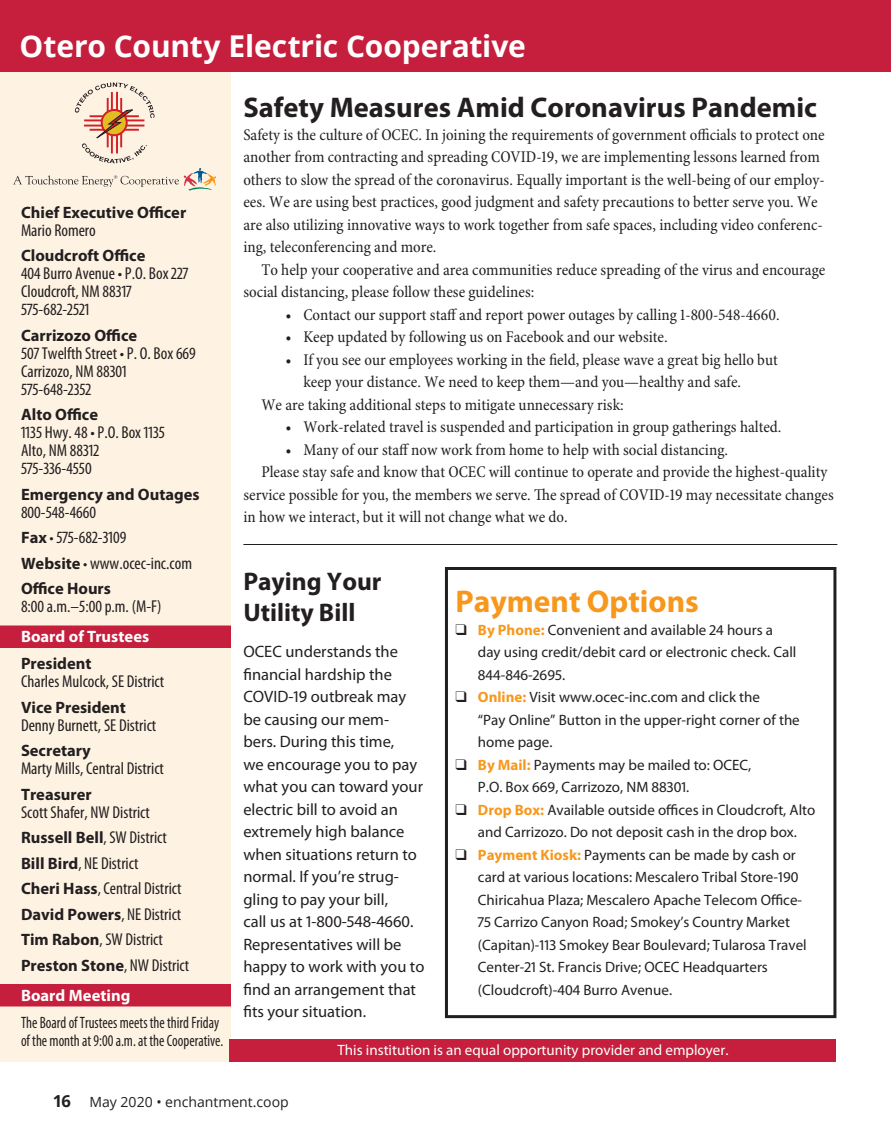
<style>
.page{position:relative;width:891px;height:1134px;background:#fff}
.page>*{position:absolute;margin:0;border:0;box-sizing:border-box;transform-origin:0 0}
.Head_Sans_Bld_18_21{font:700 31.5px "Myriad Pro";color:#f7981d}
.Co-op_Name_Border{font:700 30px "Open Sans";letter-spacing:-.005em;color:#fff}
.Head_Sans_Bld_18_21-2{font:700 28.5px "Myriad Pro";color:#231f20}
.Head_Sans_Bld_18_21-3{font:700 25.5px/31.5px "Myriad Pro";color:#231f20}
.Co-op_Nameplate_Tex{font:condensed 17.25px "Myriad Pro";color:#231f20}
.Co-op_Nameplate_Sub{font:condensed 17.25px "Myriad Pro";color:#231f20}
.Body_Left_11_15{font:condensed 16.5px/22.5px "Minion Pro";color:#231f20}
.Body_Text_Indent_11{font:condensed 16.5px/22.5px "Minion Pro";color:#231f20}
.Body_Left_11_15-2{font:16.5px/22.5px "Myriad Pro";color:#231f20}
.Body_Text_11_15{font:condensed 16.5px/22.5px "Minion Pro";color:#231f20}
.Co-op_Nameplate_Sub-2{font:700 16.5px "Myriad Pro";color:#231f20}
.Co-op_Nameplate_Tex-2{font:condensed 16.5px/18px "Myriad Pro";color:#231f20;scale:.89 1}
.OCEC_Brd_Text_Rule{font:700 16.5px "Myriad Pro";letter-spacing:.005em;color:#fff}
.Body_Left_11_15-3{font:15px/22.5px "Myriad Pro";color:#231f20}
.t1{font:15px "Myriad Pro";color:#fff}
.t2{font:14.1px "Open Sans";color:#231f20}
.s1{font-weight:700;font-stretch:normal;font-size:16.5px}
.s2{font-size:16.5px}
.s3{font-weight:400;font-stretch:condensed}
.s4{font-weight:400;font-stretch:condensed;font-size:17.25px}
.s5{font-weight:700;color:#f7981d}
.s6{font-weight:700;font-size:16.65px}
</style>
<div class="page">
<div style="left:0;top:27px;width:231px;height:1035px;background:#fef3e3"></div>
<div style="left:0;top:626px;width:231px;height:22px;background:#c51f3d"></div>
<div style="left:0;top:984px;width:231px;height:22px;background:#c51f3d"></div>
<div style="left:0;top:0;width:891px;height:72px;background:#c51f3d"></div>
<svg style="left:13px;top:82px;width:203px;height:109px"></svg>
<hr style="left:243px;top:544px;width:594px;height:1px;background:#231f20">
<div style="left:445px;top:567px;width:391px;height:451px;border:3px solid #231f20"></div>
<div style="left:230px;top:1040px;width:606px;height:22px;background:#c51f3d"></div>
<p class="Co-op_Name_Border" style="left:20px;top:25px;width:508px">Otero County Electric Cooperative</p>
<p class="Head_Sans_Bld_18_21-2" style="left:243px;top:91px;width:575px">Safety Measures Amid Coronavirus Pandemic</p>
<p class="Body_Left_11_15" style="left:243px;top:124px;width:583px">Safety is the culture of OCEC. In joining the requirements of government officials to protect one another from contracting and spreading COVID-19, we are implementing lessons learned from others to slow the spread of the coronavirus. Equally important is the well-being of our employ&shy;ees. We are using best practices, good judgment and safety precautions to better serve you. We are also utilizing innovative ways to work together from safe spaces, including video conferenc&shy;ing, teleconferencing and more.</p>
<p class="Body_Text_11_15" style="left:243px;top:259px;width:584px;text-indent:18px">To help your cooperative and area communities reduce spreading of the virus and encourage social distancing, please follow these guidelines:</p>
<p class="Body_Text_Indent_11" style="left:285px;top:304px;width:496px">• Contact our support staff and report power outages by calling 1-800-548-4660.</p>
<p class="Body_Text_Indent_11" style="left:285px;top:326px;width:384px">• Keep updated by following us on Facebook and our website.</p>
<p class="Body_Text_Indent_11" style="left:303px;top:349px;width:476px;text-indent:-18px">• If you see our employees working in the field, please wave a great big hello but keep your distance. We need to keep them—and you—healthy and safe.</p>
<p class="Body_Text_Indent_11" style="left:261px;top:394px;width:364px">We are taking additional steps to mitigate unnecessary risk:</p>
<p class="Body_Text_Indent_11" style="left:285px;top:416px;width:498px">• Work-related travel is suspended and participation in group gatherings halted.</p>
<p class="Body_Text_Indent_11" style="left:285px;top:439px;width:444px">• Many of our staff now work from home to help with social distancing.</p>
<p class="Body_Text_11_15" style="left:243px;top:461px;width:592px;text-indent:18px">Please stay safe and know that OCEC will continue to operate and provide the highest-quality service possible for you, the members we serve. The spread of COVID-19 may necessitate changes in how we interact, but it will not change what we do.</p>
<p class="Co-op_Nameplate_Sub-2" style="left:21px;top:203px;width:167px">Chief Executive Officer</p>
<p class="Co-op_Nameplate_Tex" style="left:21px;top:219px;width:76px">Mario Romero</p>
<p class="Co-op_Nameplate_Sub-2" style="left:21px;top:246px;width:126px">Cloudcroft Office</p>
<p class="Co-op_Nameplate_Tex" style="left:21px;top:263px;width:169px">404 Burro Avenue • P.O. Box 227</p>
<p class="Co-op_Nameplate_Tex" style="left:21px;top:281px;width:112px">Cloudcroft, NM 88317</p>
<p class="Co-op_Nameplate_Tex" style="left:21px;top:299px;width:70px">575-682-2521</p>
<p class="Co-op_Nameplate_Sub-2" style="left:21px;top:326px;width:118px">Carrizozo Office</p>
<p class="Co-op_Nameplate_Tex" style="left:21px;top:342px;width:176px">507 Twelfth Street • P. O. Box 669</p>
<p class="Co-op_Nameplate_Tex" style="left:21px;top:360px;width:107px">Carrizozo, NM 88301</p>
<p class="Co-op_Nameplate_Tex" style="left:21px;top:378px;width:72px">575-648-2352</p>
<p class="Co-op_Nameplate_Sub-2" style="left:21px;top:405px;width:79px">Alto Office</p>
<p class="Co-op_Nameplate_Tex" style="left:21px;top:422px;width:145px">1135 Hwy. 48 • P.O. Box 1135</p>
<p class="Co-op_Nameplate_Tex" style="left:21px;top:440px;width:80px">Alto, NM 88312</p>
<p class="Co-op_Nameplate_Tex" style="left:21px;top:458px;width:72px">575-336-4550</p>
<p class="Co-op_Nameplate_Sub-2" style="left:21px;top:485px;width:180px">Emergency and Outages</p>
<p class="Co-op_Nameplate_Tex" style="left:21px;top:501px;width:77px">800-548-4660</p>
<p class="Co-op_Nameplate_Sub" style="left:21px;top:527px;width:107px"><span class="s1">Fax</span> <span class="s2">•</span> 575-682-3109</p>
<p class="Co-op_Nameplate_Sub" style="left:21px;top:552px;width:173px"><span class="s1">Website</span> <span class="s2">•</span> www.ocec-inc.com</p>
<p class="Co-op_Nameplate_Sub-2" style="left:21px;top:579px;width:92px">Office Hours</p>
<p class="Co-op_Nameplate_Tex" style="left:21px;top:596px;width:142px">8:00 a.m.–5:00 p.m. (M-F)</p>
<p class="OCEC_Brd_Text_Rule" style="left:21px;top:627px;width:130px">Board of Trustees</p>
<p class="Co-op_Nameplate_Sub-2" style="left:21px;top:654px;width:72px">President</p>
<p class="Co-op_Nameplate_Tex" style="left:21px;top:671px;width:145px">Charles Mulcock, SE District</p>
<p class="Co-op_Nameplate_Sub-2" style="left:21px;top:698px;width:107px">Vice President</p>
<p class="Co-op_Nameplate_Tex" style="left:21px;top:714px;width:137px">Denny Burnett, SE District</p>
<p class="Co-op_Nameplate_Sub-2" style="left:21px;top:741px;width:71px">Secretary</p>
<p class="Co-op_Nameplate_Tex" style="left:21px;top:758px;width:145px">Marty Mills, Central District</p>
<p class="Co-op_Nameplate_Sub-2" style="left:21px;top:785px;width:72px">Treasurer</p>
<p class="Co-op_Nameplate_Tex" style="left:21px;top:801px;width:130px">Scott Shafer, NW District</p>
<p class="Co-op_Nameplate_Sub-2" style="left:21px;top:828px;width:147px">Russell Bell<span class="s3">,</span> <span class="s4">SW District</span></p>
<p class="Co-op_Nameplate_Sub" style="left:21px;top:852px;width:119px"><span class="s1">Bill Bird</span><span class="s2">,</span> NE District</p>
<p class="Co-op_Nameplate_Sub" style="left:21px;top:878px;width:162px"><span class="s1">Cheri Hass</span><span class="s2">,</span> Central District</p>
<p class="Co-op_Nameplate_Sub-2" style="left:21px;top:905px;width:162px">David Powers<span class="s3">,</span> <span class="s4">NE District</span></p>
<p class="Co-op_Nameplate_Sub" style="left:21px;top:929px;width:143px"><span class="s1">Tim Rabon</span><span class="s2">,</span> SW District</p>
<p class="Co-op_Nameplate_Sub-2" style="left:21px;top:956px;width:170px">Preston Stone<span class="s3">,</span> <span class="s4">NW District</span></p>
<p class="OCEC_Brd_Text_Rule" style="left:21px;top:986px;width:111px">Board Meeting</p>
<p class="Co-op_Nameplate_Tex-2" style="left:21px;top:1013px;width:229px">The Board of Trustees meets the third Friday of the month at 9:00 a.m. at the Cooperative.</p>
<p class="Head_Sans_Bld_18_21-3" style="left:243px;top:566px;width:140px">Paying Your<br>Utility Bill</p>
<p class="Body_Left_11_15-2" style="left:243px;top:640px;width:183px">OCEC understands the financial hardship the<br>COVID-19 outbreak may be causing our mem&shy;bers. During this time,<br>we encourage you to pay what you can toward your electric bill to avoid an extremely high balance when situations return to normal. If you’re strug&shy;gling to pay your bill,<br>call us at 1-800-548-4660.<br>Representatives will be happy to work with you to find an arrangement that fits your situation.</p>
<p class="Head_Sans_Bld_18_21" style="left:455px;top:584px;width:245px">Payment Options</p>
<p class="Body_Left_11_15-3" style="left:478px;top:618px;width:320px;text-indent:-22px">❑ <span class="s5">By Phone:</span> Convenient and available 24 hours a day using credit/debit card or electronic check. Call<br>844-846-2695.</p>
<p class="Body_Left_11_15-3" style="left:478px;top:685px;width:323px;text-indent:-22px">❑ <span class="s5">Online:</span> Visit www.ocec-inc.com and click the<br>“Pay Online” Button in the upper-right corner of the home page.</p>
<p class="Body_Left_11_15-3" style="left:478px;top:753px;width:275px;text-indent:-22px">❑ <span class="s5">By Mail:</span> Payments may be mailed to: OCEC,<br>P.O. Box 669, Carrizozo, NM 88301.</p>
<p class="Body_Left_11_15-3" style="left:455px;top:798px;width:362px;text-align:center">❑ <span class="s5">Drop Box:</span> Available outside offices in Cloudcroft, Alto and Carrizozo. Do not deposit cash in the drop box.</p>
<p class="Body_Left_11_15-3" style="left:478px;top:843px;width:330px;text-indent:-22px">❑ <span class="s5">Payment Kiosk:</span> Payments can be made by cash or card at various locations: Mescalero Tribal Store-190<br>Chiricahua Plaza; Mescalero Apache Telecom Office-75 Carrizo Canyon Road; Smokey’s Country Market (Capitan)-113 Smokey Bear Boulevard; Tularosa Travel Center-21 St. Francis Drive; OCEC Headquarters (Cloudcroft)-404 Burro Avenue.</p>
<p class="t1" style="left:338px;top:1040px;width:392px">This institution is an equal opportunity provider and employer.</p>
<p class="t2" style="left:53px;top:1092px;width:237px"><span class="s6">16</span> May 2020 • enchantment.coop</p>
</div>
